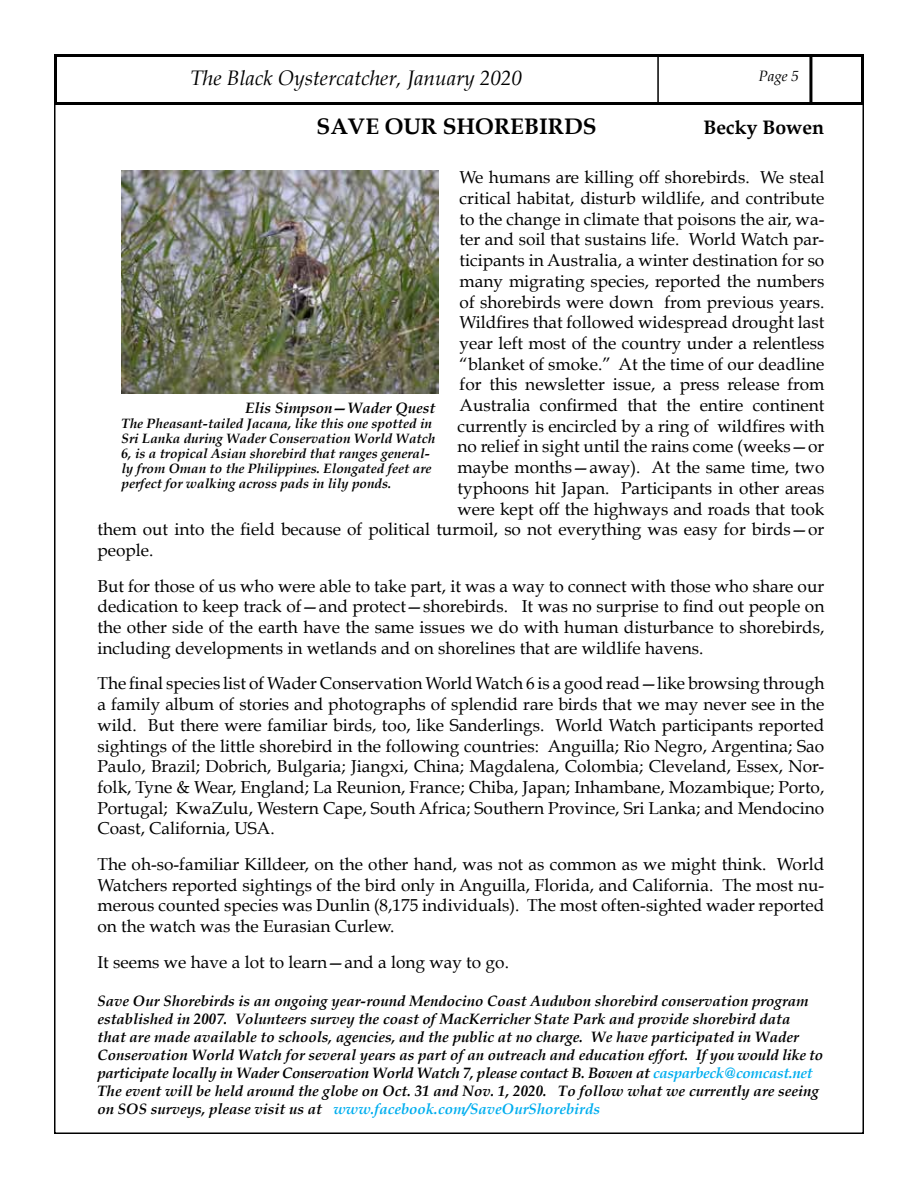
<style>
.page{position:relative;width:918px;height:1188px;background:#fff}
.page>*{position:absolute;margin:0;border:0;box-sizing:border-box;transform-origin:0 0}
.t1{font:700 22.5px "Book Antiqua";color:#000}
.t2{font:italic 21px "Book Antiqua";color:#000}
.t3{font:700 19.5px "Book Antiqua";color:#000}
.t4{font:17.25px/20.7px "Book Antiqua";color:#000;text-align:justify}
.t5{font:italic 700 15px/18px "Book Antiqua";color:#000}
.t6{font:italic 15px "Book Antiqua";color:#000}
.t7{font:italic 700 13.5px/15px "Book Antiqua";color:#000}
.s1{color:#00aeef}
</style>
<div class="page">
<div style="left:54px;top:54px;width:810px;height:51px;border:3px solid #000"></div>
<hr style="left:809px;top:56px;width:3px;height:48px;background:#000">
<hr style="left:657px;top:56px;width:2px;height:48px;background:#000">
<img style="left:122px;top:171px;width:316px;height:223px">
<p class="t2" style="left:190px;top:66px;width:333px">The Black Oystercatcher, January 2020</p>
<p class="t6" style="left:759px;top:67px;width:42px">Page 5</p>
<h1 class="t1" style="left:317px;top:113px;width:278px">SAVE OUR SHOREBIRDS</h1>
<p class="t3" style="left:703px;top:116px;width:122px">BECKY BOWEN</p>
<p class="t4" style="left:460px;top:167px;width:366px">We humans are killing off shorebirds. We steal</p>
<p class="t4" style="left:460px;top:188px;width:366px">critical habitat, disturb wildlife, and contribute</p>
<p class="t4" style="left:460px;top:209px;width:366px">to the change in climate that poisons the air, wa-</p>
<p class="t4" style="left:460px;top:229px;width:366px">ter and soil that sustains life. World Watch par-</p>
<p class="t4" style="left:460px;top:250px;width:366px">ticipants in Australia, a winter destination for so</p>
<p class="t4" style="left:460px;top:271px;width:366px">many migrating species, reported the numbers</p>
<p class="t4" style="left:460px;top:291px;width:366px">of shorebirds were down from previous years.</p>
<p class="t4" style="left:460px;top:312px;width:366px">Wildfires that followed widespread drought last</p>
<p class="t4" style="left:460px;top:333px;width:366px">year left most of the country under a relentless</p>
<p class="t4" style="left:460px;top:353px;width:366px">“blanket of smoke.” At the time of our deadline</p>
<p class="t4" style="left:460px;top:374px;width:366px">for this newsletter issue, a press release from</p>
<p class="t4" style="left:460px;top:395px;width:366px">Australia confirmed that the entire continent</p>
<p class="t4" style="left:457px;top:416px;width:368px">currently is encircled by a ring of wildfires with</p>
<p class="t4" style="left:457px;top:436px;width:368px">no relief in sight until the rains come (weeks—or</p>
<p class="t4" style="left:457px;top:457px;width:368px">maybe months—away). At the same time, two</p>
<p class="t4" style="left:457px;top:478px;width:368px">typhoons hit Japan. Participants in other areas</p>
<p class="t4" style="left:457px;top:498px;width:368px">were kept off the highways and roads that took</p>
<p class="t4" style="left:97px;top:519px;width:728px">them out into the field because of political turmoil, so not everything was easy for birds—or</p>
<p class="t4" style="left:97px;top:540px;width:58px">people.</p>
<p class="t4" style="left:97px;top:575px;width:728px">But for those of us who were able to take part, it was a way to connect with those who share our dedication to keep track of—and protect—shorebirds. It was no surprise to find out people on the other side of the earth have the same issues we do with human disturbance to shorebirds, including developments in wetlands and on shorelines that are wildlife havens.</p>
<p class="t4" style="left:97px;top:673px;width:728px">The final species list of Wader Conservation World Watch 6 is a good read—like browsing through a family album of stories and photographs of splendid rare birds that we may never see in the wild. But there were familiar birds, too, like Sanderlings. World Watch participants reported sightings of the little shorebird in the following countries: Anguilla; Rio Negro, Argentina; Sao Paulo, Brazil; Dobrich, Bulgaria; Jiangxi, China; Magdalena, Colombia; Cleveland, Essex, Nor&shy;folk, Tyne &amp; Wear, England; La Reunion, France; Chiba, Japan; Inhambane, Mozambique; Porto, Portugal; KwaZulu, Western Cape, South Africa; Southern Province, Sri Lanka; and Mendocino Coast, California, USA.</p>
<p class="t4" style="left:97px;top:854px;width:728px">The oh-so-familiar Killdeer, on the other hand, was not as common as we might think. World Watchers reported sightings of the bird only in Anguilla, Florida, and California. The most nu&shy;merous counted species was Dunlin (8,175 individuals). The most often-sighted wader reported on the watch was the Eurasian Curlew.</p>
<p class="t4" style="left:97px;top:952px;width:413px">It seems we have a lot to learn—and a long way to go.</p>
<p class="t5" style="left:98px;top:992px;width:727px">Save Our Shorebirds is an ongoing year-round Mendocino Coast Audubon shorebird conservation program established in 2007. Volunteers survey the coast of MacKerricher State Park and provide shorebird data<br>that are made available to schools, agencies, and the public at no charge. We have participated in Wader Conservation World Watch for several years as part of an outreach and education effort. If you would like to participate locally in Wader Conservation World Watch 7, please contact B. Bowen at <span class="s1">casparbeck@comcast.net </span>The event will be held around the globe on Oct. 31 and Nov. 1, 2020. To follow what we currently are seeing on SOS surveys, please visit us at <span class="s1">www.facebook.com/SaveOurShorebirds</span></p>
<p class="t5" style="left:245px;top:400px;width:191px">Elis Simpson—Wader Quest</p>
<p class="t7" style="left:122px;top:417px;width:315px">The Pheasant-tailed Jacana, like this one spotted in Sri Lanka during Wader Conservation World Watch 6, is a tropical Asian shorebird that ranges general&shy;ly from Oman to the Philippines. Elongated feet are perfect for walking across pads in lily ponds.</p>
</div>
